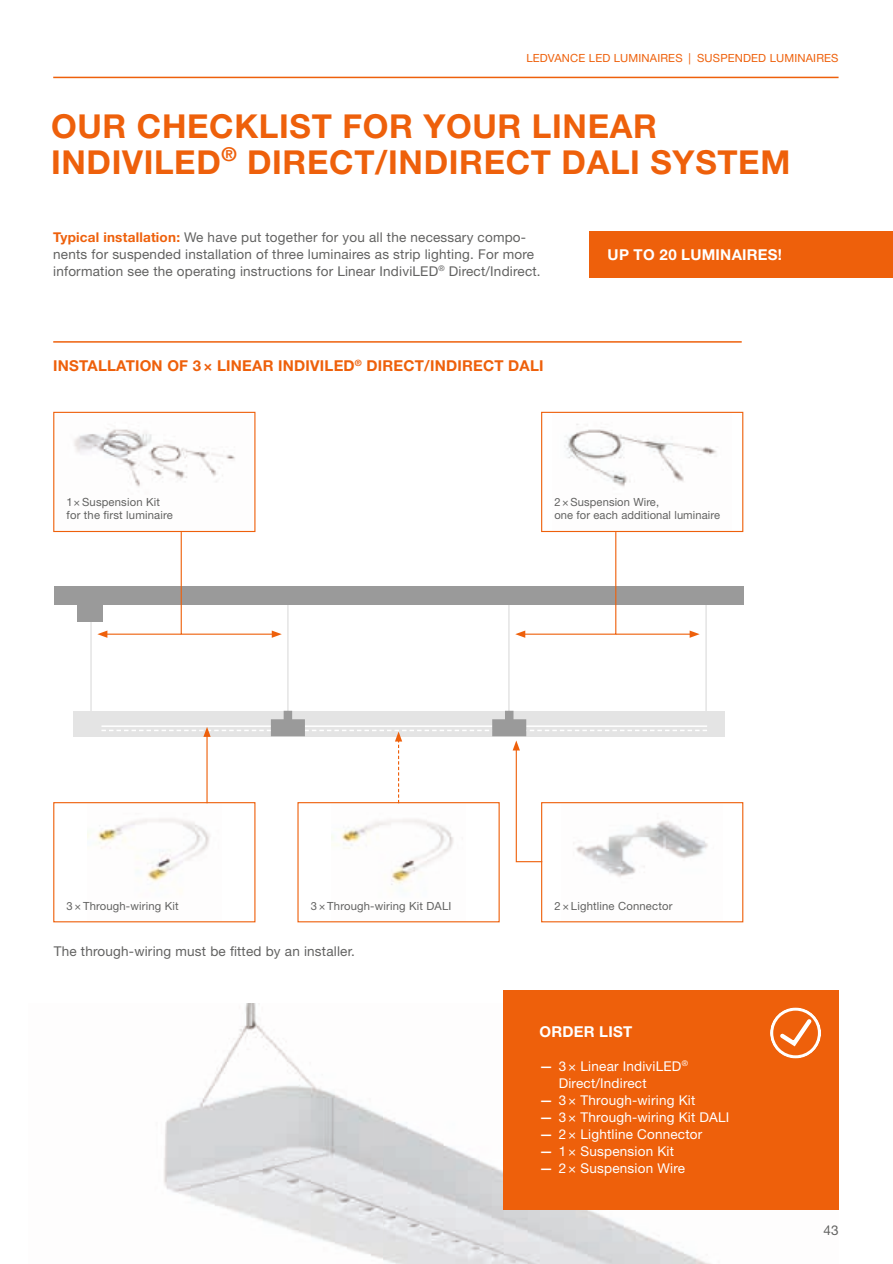
<style>
.page{position:relative;width:893px;height:1264px;background:#fff}
.page>*{position:absolute;margin:0;border:0;box-sizing:border-box;transform-origin:0 0}
.t1{font:700 33px/36px "Helvetica Neue LT Pro";letter-spacing:.02em;color:#ee600b}
.t2{font:700 15px "Helvetica Neue LT Pro";letter-spacing:.015em;color:#ee600b}
.t3{font:700 15px "Helvetica Neue LT Pro";letter-spacing:.015em;color:#fff}
.t4{font:13.5px/17px "Helvetica Neue LT Pro";letter-spacing:.015em;color:#626261}
.t5{font:13.5px/17px "Helvetica Neue LT Pro";letter-spacing:.015em;color:#fff}
.t6{font:11.25px/13.5px "Helvetica Neue LT Pro";letter-spacing:.015em;color:#626261}
.t7{font:11.25px "Helvetica Neue LT Pro";letter-spacing:.015em;color:#ee600b}
.s1{font-weight:700;color:#ee600b}
.s2{font-weight:500}
</style>
<div class="page">
<img style="left:164px;top:1003px;width:674px;height:260px">
<hr style="left:90px;top:599px;width:2px;height:119px;background:#e4e4e4">
<hr style="left:705px;top:599px;width:1px;height:119px;background:#e4e4e4">
<hr style="left:508px;top:599px;width:1px;height:119px;background:#e4e4e4">
<hr style="left:287px;top:599px;width:1px;height:119px;background:#e4e4e4">
<img style="left:74px;top:428px;width:161px;height:59px">
<div style="left:53px;top:412px;width:202px;height:120px;border:1px solid #ee600b"></div>
<img style="left:87px;top:831px;width:96px;height:51px">
<div style="left:53px;top:802px;width:202px;height:120px;border:1px solid #ee600b"></div>
<img style="left:391px;top:862px;width:39px;height:23px">
<img style="left:564px;top:424px;width:153px;height:63px">
<div style="left:541px;top:412px;width:202px;height:120px;border:1px solid #ee600b"></div>
<img style="left:593px;top:843px;width:115px;height:34px">
<div style="left:541px;top:802px;width:202px;height:120px;border:1px solid #ee600b"></div>
<div style="left:73px;top:710px;width:650px;height:26px;background:#e4e4e4"></div>
<div style="left:54px;top:586px;width:689px;height:18px;background:#9a9a9a"></div>
<hr style="left:615px;top:633px;width:76px;height:1px;background:#ee600b">
<svg style="left:689px;top:630px;width:10px;height:7px"></svg>
<svg style="left:515px;top:531px;width:101px;height:106px"></svg>
<hr style="left:105px;top:633px;width:76px;height:1px;background:#ee600b">
<svg style="left:97px;top:630px;width:10px;height:7px"></svg>
<svg style="left:180px;top:531px;width:101px;height:106px"></svg>
<div style="left:78px;top:604px;width:25px;height:17px;background:#9a9a9a"></div>
<svg style="left:101px;top:710px;width:605px;height:152px"></svg>
<div style="left:589px;top:231px;width:303px;height:47px;background:#ee600b"></div>
<hr style="left:53px;top:341px;width:688px;height:1px;background:#ee600b">
<hr style="left:53px;top:77px;width:785px;height:1px;background:#ee600b">
<div style="left:503px;top:990px;width:335px;height:219px;background:#ee600b"></div>
<svg style="left:770px;top:1007px;width:50px;height:51px"></svg>
<p class="t7" style="left:526px;top:52px;width:313px">LEDVANCE LED LUMINAIRES | SUSPENDED LUMINAIRES</p>
<h1 class="t1" style="left:51px;top:107px;width:740px">OUR CHECKLIST FOR YOUR LINEAR<br>INDIVILED<sup>®</sup> DIRECT/INDIRECT DALI SYSTEM</h1>
<p class="t4" style="left:53px;top:228px;width:488px"><span class="s1">Typical installation:</span> We have put together for you all the necessary compo&shy;nents for suspended installation of three luminaires as strip lighting. For more information see the operating instructions for Linear IndiviLED<sup>®</sup> Direct/Indirect.</p>
<p class="t2" style="left:53px;top:356px;width:491px">INSTALLATION OF 3 × LINEAR INDIVILED<sup>®</sup> DIRECT/INDIRECT DALI</p>
<p class="t3" style="left:607px;top:245px;width:176px">UP TO 20 LUMINAIRES!</p>
<p class="t6" style="left:66px;top:495px;width:108px">1 × Suspension Kit for the first luminaire</p>
<p class="t6" style="left:554px;top:495px;width:167px">2 × Suspension Wire,<br>one for each additional luminaire</p>
<p class="t6" style="left:66px;top:898px;width:114px">3 × Through-wiring Kit</p>
<p class="t6" style="left:310px;top:898px;width:142px">3 × Through-wiring Kit DALI</p>
<p class="t4" style="left:54px;top:942px;width:302px">The through-wiring must be fitted by an installer.</p>
<p class="t6" style="left:554px;top:898px;width:119px">2 × Lightline Connector</p>
<p class="t3" style="left:539px;top:1022px;width:94px">ORDER LIST</p>
<p class="t5" style="left:558px;top:1057px;width:131px;text-indent:-19px"><span class="s2">—</span> 3 × Linear IndiviLED<sup>®<br></sup>Direct/Indirect</p>
<p class="t5" style="left:539px;top:1091px;width:157px"><span class="s2">—</span> 3 × Through-wiring Kit</p>
<p class="t5" style="left:539px;top:1108px;width:191px"><span class="s2">—</span> 3 × Through-wiring Kit DALI</p>
<p class="t5" style="left:539px;top:1125px;width:164px"><span class="s2">—</span> 2 × Lightline Connector</p>
<p class="t5" style="left:539px;top:1142px;width:136px"><span class="s2">—</span> 1 × Suspension Kit</p>
<p class="t5" style="left:539px;top:1159px;width:147px"><span class="s2">—</span> 2 × Suspension Wire</p>
<p class="t4" style="left:822px;top:1221px;width:17px">43</p>
</div>
